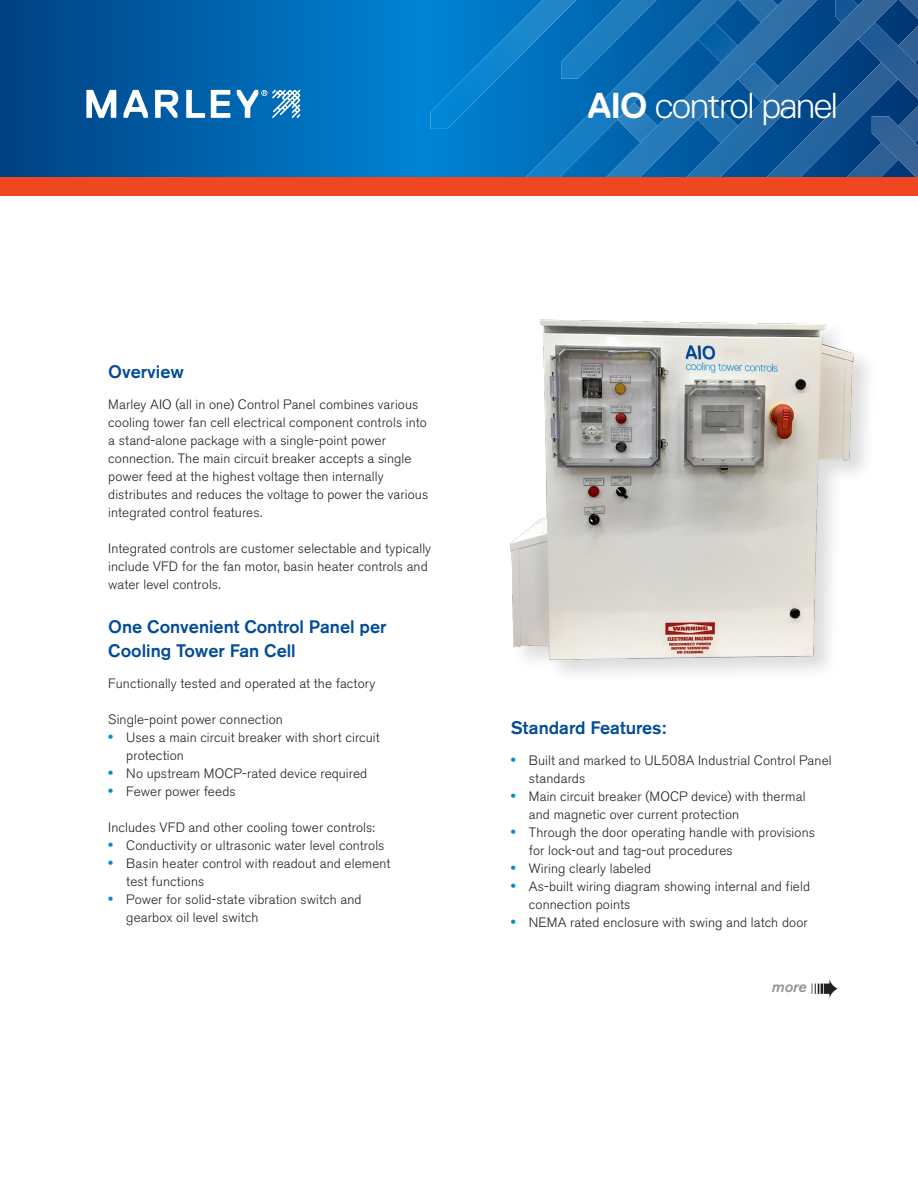
<style>
.page{position:relative;width:918px;height:1188px;background:#fff}
.page>*{position:absolute;margin:0;border:0;box-sizing:border-box;transform-origin:0 0}
.t1{font:300 36px "Replica Std";letter-spacing:-.025em;color:#fff}
.Body_Copy_Headline{font:500 18px/24px "Akzidenz Grotesk BE";color:#004c97}
.head{font:italic 500 15px "Akzidenz Grotesk BE";color:#919295}
.t2{font:300 13.5px/18px "Akzidenz Grotesk BE";letter-spacing:.01em;color:#231f20}
.s1{font-weight:700}
.s2{font-weight:500;font-size:15px;color:#008ccf}
</style>
<div class="page">
<svg style="left:0;top:0;width:836px;height:177px;background:#0064ad"></svg>
<img style="left:431px;top:0;width:145px;height:129px">
<img style="left:561px;top:0;width:92px;height:79px">
<img style="left:707px;top:22px;width:38px;height:81px">
<img style="left:617px;top:137px;width:24px;height:5px">
<img style="left:739px;top:0;width:3px;height:22px">
<img style="left:794px;top:0;width:23px;height:24px">
<img style="left:742px;top:0;width:52px;height:75px">
<img style="left:692px;top:40px;width:52px;height:85px">
<img style="left:641px;top:91px;width:52px;height:85px">
<img style="left:603px;top:142px;width:39px;height:35px">
<img style="left:707px;top:0;width:30px;height:31px">
<img style="left:653px;top:0;width:54px;height:84px">
<img style="left:759px;top:0;width:55px;height:15px">
<img style="left:599px;top:49px;width:55px;height:88px">
<img style="left:546px;top:103px;width:54px;height:74px">
<img style="left:523px;top:156px;width:24px;height:21px">
<img style="left:440px;top:173px;width:54px;height:4px">
<img style="left:764px;top:26px;width:154px;height:151px">
<img style="left:836px;top:0;width:82px;height:99px">
<img style="left:844px;top:106px;width:74px;height:71px">
<img style="left:872px;top:116px;width:46px;height:61px">
<img style="left:846px;top:0;width:51px;height:35px">
<img style="left:795px;top:17px;width:52px;height:85px">
<img style="left:745px;top:67px;width:51px;height:86px">
<img style="left:846px;top:34px;width:17px;height:18px">
<img style="left:694px;top:118px;width:52px;height:59px">
<svg style="left:684px;top:168px;width:11px;height:9px"></svg>
<div style="left:0;top:177px;width:918px;height:19px;background:#ef4722"></div>
<svg style="left:86px;top:90px;width:30px;height:28px"></svg>
<svg style="left:124px;top:90px;width:24px;height:28px"></svg>
<svg style="left:155px;top:90px;width:23px;height:28px"></svg>
<svg style="left:186px;top:90px;width:19px;height:28px"></svg>
<svg style="left:211px;top:90px;width:19px;height:28px"></svg>
<svg style="left:237px;top:90px;width:63px;height:28px"></svg>
<img style="left:510px;top:319px;width:358px;height:355px">
<svg style="left:812px;top:980px;width:26px;height:18px"></svg>
<p class="t1" style="left:588px;top:86px;width:251px"><span class="s1">AIO</span> control panel</p>
<p class="Body_Copy_Headline" style="left:108px;top:359px;width:77px">Overview</p>
<p class="t2" style="left:108px;top:396px;width:321px">Marley AIO (all in one) Control Panel combines various cooling tower fan cell electrical component controls into a stand-alone package with a single-point power connection. The main circuit breaker accepts a single power feed at the highest voltage then internally distributes and reduces the voltage to power the various integrated control features.</p>
<p class="t2" style="left:108px;top:540px;width:324px">Integrated controls are customer selectable and typically include VFD for the fan motor, basin heater controls and water level controls.</p>
<p class="Body_Copy_Headline" style="left:108px;top:614px;width:280px">One Convenient Control Panel per<br>Cooling Tower Fan Cell</p>
<p class="t2" style="left:108px;top:675px;width:269px">Functionally tested and operated at the factory</p>
<p class="t2" style="left:108px;top:711px;width:176px">Single-point power connection</p>
<p class="t2" style="left:126px;top:729px;width:255px;text-indent:-18px"><span class="s2">•</span> Uses a main circuit breaker with short circuit protection</p>
<p class="t2" style="left:108px;top:765px;width:260px"><span class="s2">•</span> No upstream MOCP-rated device required</p>
<p class="t2" style="left:108px;top:783px;width:129px"><span class="s2">•</span> Fewer power feeds</p>
<p class="t2" style="left:108px;top:819px;width:268px">Includes VFD and other cooling tower controls:</p>
<p class="t2" style="left:108px;top:837px;width:278px"><span class="s2">•</span> Conductivity or ultrasonic water level controls</p>
<p class="t2" style="left:126px;top:855px;width:266px;text-indent:-18px"><span class="s2">•</span> Basin heater control with readout and element test functions</p>
<p class="t2" style="left:126px;top:891px;width:237px;text-indent:-18px"><span class="s2">•</span> Power for solid-state vibration switch and gearbox oil level switch</p>
<p class="Body_Copy_Headline" style="left:511px;top:715px;width:157px">Standard Features:</p>
<p class="t2" style="left:529px;top:752px;width:304px;text-indent:-18px"><span class="s2">•</span> Built and marked to UL508A Industrial Control Panel standards</p>
<p class="t2" style="left:529px;top:788px;width:278px;text-indent:-18px"><span class="s2">•</span> Main circuit breaker (MOCP device) with thermal and magnetic over current protection</p>
<p class="t2" style="left:529px;top:824px;width:288px;text-indent:-18px"><span class="s2">•</span> Through the door operating handle with provisions for lock-out and tag-out procedures</p>
<p class="t2" style="left:511px;top:860px;width:142px"><span class="s2">•</span> Wiring clearly labeled</p>
<p class="t2" style="left:529px;top:878px;width:283px;text-indent:-18px"><span class="s2">•</span> As-built wiring diagram showing internal and field connection points</p>
<p class="t2" style="left:511px;top:914px;width:298px"><span class="s2">•</span> NEMA rated enclosure with swing and latch door</p>
<p class="head" style="left:772px;top:978px;width:36px">more</p>
</div>
